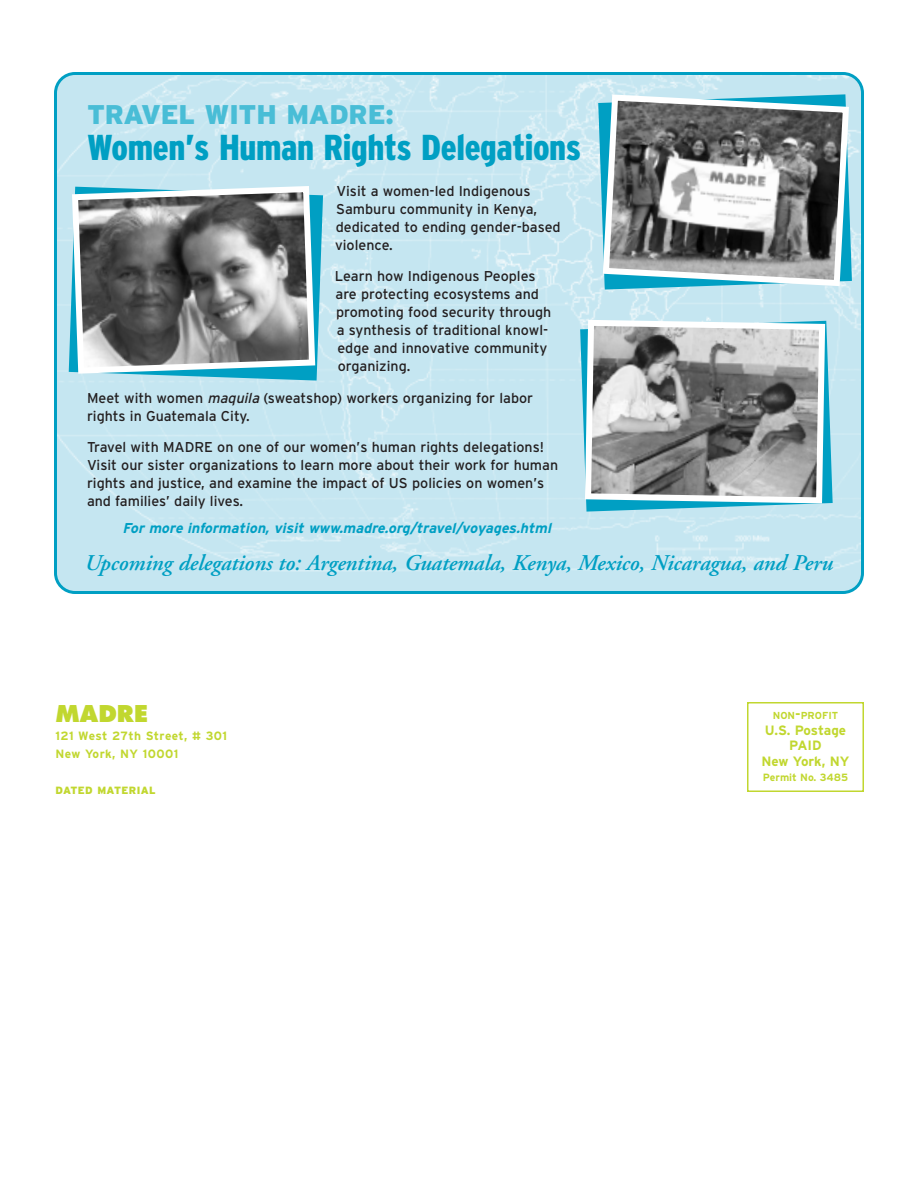
<style>
.page{position:relative;width:918px;height:1188px;background:#fff}
.page>*{position:absolute;margin:0;border:0;box-sizing:border-box;transform-origin:0 0}
.t1{font:36px "Geo Int Bla Con";letter-spacing:-.01em;color:#009fc3}
.t2{font:900 27px "Geo Int";letter-spacing:-.005em;color:#49bdd6}
.t3{font:italic 600 22.5px "Adobe Garamond";letter-spacing:-.005em;color:#009fc3}
.t4{font:800 22.5px "Futura";color:#c1d72f}
.t5{font:14.25px/18px "Geo Int";color:#231f20}
.t6{font:italic 700 14.25px "Geo Int";color:#009fc3}
.t7{font:700 13.5px/15.8px "Geo Int";color:#c1d72f;text-align:center}
.t8{font:700 12px/18px "Geo Int";letter-spacing:.035em;color:#c1d72f}
.t9{font:900 10.5px "Geo Int";letter-spacing:.035em;color:#c1d72f}
.t10{font:700 10.5px "Geo Int";color:#c1d72f}
.t11{font:700 10.2px "Geo Int";color:#c1d72f}
.s1{font-style:italic}
.s2{font-size:13.5px}
</style>
<div class="page">
<svg style="left:54px;top:72px;width:810px;height:522px;background:#c1e4f0"></svg>
<div style="left:747px;top:702px;width:117px;height:90px;border:2px solid #c1d72f"></div>
<svg style="left:69px;top:187px;width:254px;height:194px;background:#8fd2e4"></svg>
<svg style="left:580px;top:321px;width:253px;height:191px;background:#8cd1e3"></svg>
<svg style="left:582px;top:317px;width:246px;height:189px;background:#99a3a5"></svg>
<svg style="left:69px;top:183px;width:249px;height:194px;background:#7e8b8e"></svg>
<svg style="left:600px;top:91px;width:252px;height:198px"></svg>
<h2 class="t2" style="left:87px;top:98px;width:309px">TRAVEL WITH MADRE:</h2>
<h1 class="t1" style="left:87px;top:126px;width:496px">Women’s Human Rights Delegations</h1>
<p class="t5" style="left:335px;top:182px;width:227px">Visit a women-led Indigenous<br>Samburu community in Kenya, dedicated to ending gender-based violence.</p>
<p class="t5" style="left:335px;top:267px;width:218px">Learn how Indigenous Peoples are protecting ecosystems and promoting food security through a synthesis of traditional knowl&shy;edge and innovative community organizing.</p>
<p class="t5" style="left:87px;top:389px;width:448px">Meet with women <span class="s1">maquila</span> (sweatshop) workers organizing for labor rights in Guatemala City.</p>
<p class="t5" style="left:87px;top:438px;width:473px">Travel with MADRE on one of our women’s human rights delegations!<br>Visit our sister organizations to learn more about their work for human rights and justice, and examine the impact of US policies on women’s and families’ daily lives.</p>
<p class="t6" style="left:123px;top:520px;width:430px">For more information, visit www.madre.org/travel/voyages.html</p>
<h3 class="t3" style="left:84px;top:554px;width:750px">Upcoming delegations to: Argentina, Guatemala, Kenya, Mexico, Nicaragua, and Peru</h3>
<h3 class="t4" style="left:56px;top:703px;width:94px">MADRE</h3>
<p class="t8" style="left:56px;top:727px;width:173px">121 West 27th Street, # 301<br>New York, NY 10001</p>
<p class="t9" style="left:56px;top:784px;width:102px">DATED MATERIAL</p>
<p class="t11" style="left:773px;top:709px;width:67px">NON<span class="s2">-</span>PROFIT</p>
<p class="t7" style="left:762px;top:722px;width:89px">U.S. Postage<br>PAID<br>New York, NY</p>
<p class="t10" style="left:763px;top:771px;width:87px">Permit No. 3485</p>
</div>
